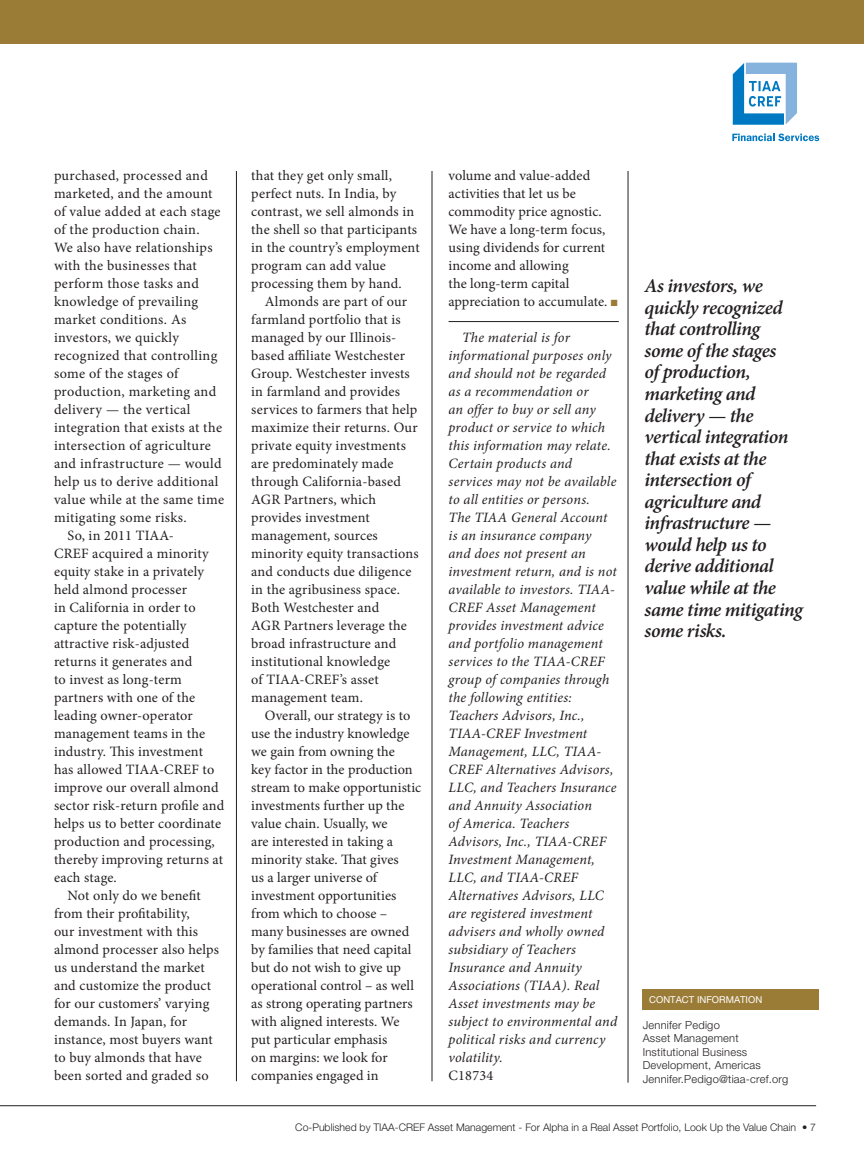
<style>
.page{position:relative;width:864px;height:1161px;background:#fff}
.page>*{position:absolute;margin:0;border:0;box-sizing:border-box;transform-origin:0 0}
.t1{font:italic 600 19.65px/21.6px "Minion Pro";letter-spacing:-.025em;color:#231f20}
.t2{font:14.25px/18px "Minion Pro";letter-spacing:.01em;color:#231f20}
.t3{font:italic 14.25px/18px "Minion Pro";letter-spacing:.01em;color:#231f20}
.t4{font:300 11.1px/13.5px "Helvetica Neue";letter-spacing:.02em;color:#231f20}
.t5{font:300 10.5px "Helvetica Neue";color:#231f20}
.t6{font:9.6px "Helvetica Neue";color:#fff}
.s1{color:#9b7c37}
</style>
<div class="page">
<div style="left:643px;top:989px;width:176px;height:20px;background:#9b7c37"></div>
<hr style="left:449px;top:321px;width:170px;height:1px;background:#231f20">
<hr style="left:628px;top:171px;width:1px;height:912px;background:#231f20">
<hr style="left:236px;top:171px;width:1px;height:910px;background:#231f20">
<hr style="left:432px;top:171px;width:1px;height:910px;background:#231f20">
<div style="left:0;top:0;width:864px;height:43px;background:#9b7c37"></div>
<hr style="left:0;top:1105px;width:816px;height:1px;background:#231f20">
<svg style="left:732px;top:62px;width:65px;height:63px"></svg>
<svg style="left:732px;top:134px;width:87px;height:7px"></svg>
<p class="t2" style="left:54px;top:167px;width:172px">purchased, processed and marketed, and the amount of value added at each stage of the production chain.<br>We also have relationships with the businesses that perform those tasks and knowledge of prevailing market conditions. As investors, we quickly recognized that controlling some of the stages of production, marketing and delivery — the vertical integration that exists at the intersection of agriculture and infrastructure — would help us to derive additional value while at the same time mitigating some risks.</p>
<p class="t2" style="left:54px;top:527px;width:172px;text-indent:14px">So, in 2011 TIAA-<br>CREF acquired a minority equity stake in a privately held almond processer<br>in California in order to capture the potentially attractive risk-adjusted returns it generates and<br>to invest as long-term partners with one of the leading owner-operator management teams in the industry. This investment has allowed TIAA-CREF to improve our overall almond sector risk-return profile and helps us to better coordinate production and processing, thereby improving returns at each stage.</p>
<p class="t2" style="left:54px;top:887px;width:167px;text-indent:14px">Not only do we benefit from their profitability,<br>our investment with this almond processer also helps us understand the market and customize the product for our customers’ varying demands. In Japan, for instance, most buyers want to buy almonds that have been sorted and graded so</p>
<p class="t2" style="left:251px;top:167px;width:170px">that they get only small, perfect nuts. In India, by contrast, we sell almonds in the shell so that participants in the country’s employment program can add value processing them by hand.</p>
<p class="t2" style="left:251px;top:293px;width:169px;text-indent:14px">Almonds are part of our farmland portfolio that is managed by our Illinois&shy;based affiliate Westchester<br>Group. Westchester invests in farmland and provides services to farmers that help maximize their returns. Our private equity investments are predominately made through California-based<br>AGR Partners, which provides investment management, sources minority equity transactions and conducts due diligence in the agribusiness space.<br>Both Westchester and<br>AGR Partners leverage the broad infrastructure and institutional knowledge<br>of TIAA-CREF’s asset management team.</p>
<p class="t2" style="left:251px;top:707px;width:172px;text-indent:14px">Overall, our strategy is to use the industry knowledge we gain from owning the<br>key factor in the production stream to make opportunistic investments further up the value chain. Usually, we<br>are interested in taking a minority stake. That gives<br>us a larger universe of investment opportunities from which to choose – many businesses are owned by families that need capital but do not wish to give up operational control – as well as strong operating partners with aligned interests. We put particular emphasis<br>on margins: we look for companies engaged in</p>
<p class="t2" style="left:449px;top:167px;width:171px">volume and value-added activities that let us be commodity price agnostic.<br>We have a long-term focus, using dividends for current income and allowing<br>the long-term capital appreciation to accumulate. <span class="s1">■</span></p>
<p class="t3" style="left:449px;top:328px;width:170px;text-indent:14px">The material is for informational purposes only and should not be regarded as a recommendation or<br>an offer to buy or sell any product or service to which this information may relate.<br>Certain products and services may not be available to all entities or persons.<br>The TIAA General Account is an insurance company<br>and does not present an investment return, and is not available to investors. TIAA-<br>CREF Asset Management provides investment advice and portfolio management services to the TIAA-CREF group of companies through the following entities:<br>Teachers Advisors, Inc.,<br>TIAA-CREF Investment<br>Management, LLC, TIAA-<br>CREF Alternatives Advisors,<br>LLC, and Teachers Insurance and Annuity Association<br>of America. Teachers<br>Advisors, Inc., TIAA-CREF<br>Investment Management,<br>LLC, and TIAA-CREF<br>Alternatives Advisors, LLC are registered investment advisers and wholly owned subsidiary of Teachers<br>Insurance and Annuity<br>Associations (TIAA). Real<br>Asset investments may be subject to environmental and political risks and currency volatility.</p>
<p class="t2" style="left:449px;top:1067px;width:46px">C18734</p>
<p class="t1" style="left:645px;top:275px;width:160px">As investors, we quickly recognized that controlling some of the stages<br>of production, marketing and delivery — the vertical integration that exists at the intersection of agriculture and infrastructure — would help us to derive additional value while at the same time mitigating some risks.</p>
<p class="t6" style="left:649px;top:994px;width:115px">CONTACT INFORMATION</p>
<p class="t4" style="left:643px;top:1018px;width:79px">Jennifer Pedigo</p>
<p class="t4" style="left:643px;top:1031px;width:98px">Asset Management</p>
<p class="t4" style="left:643px;top:1045px;width:120px">Institutional Business<br>Development, Americas</p>
<p class="t4" style="left:643px;top:1072px;width:147px">Jennifer.Pedigo@tiaa-cref.org</p>
<p class="t5" style="left:295px;top:1120px;width:522px">Co-Published by TIAA-CREF Asset Management - For Alpha in a Real Asset Portfolio, Look Up the Value Chain • 7</p>
</div>
